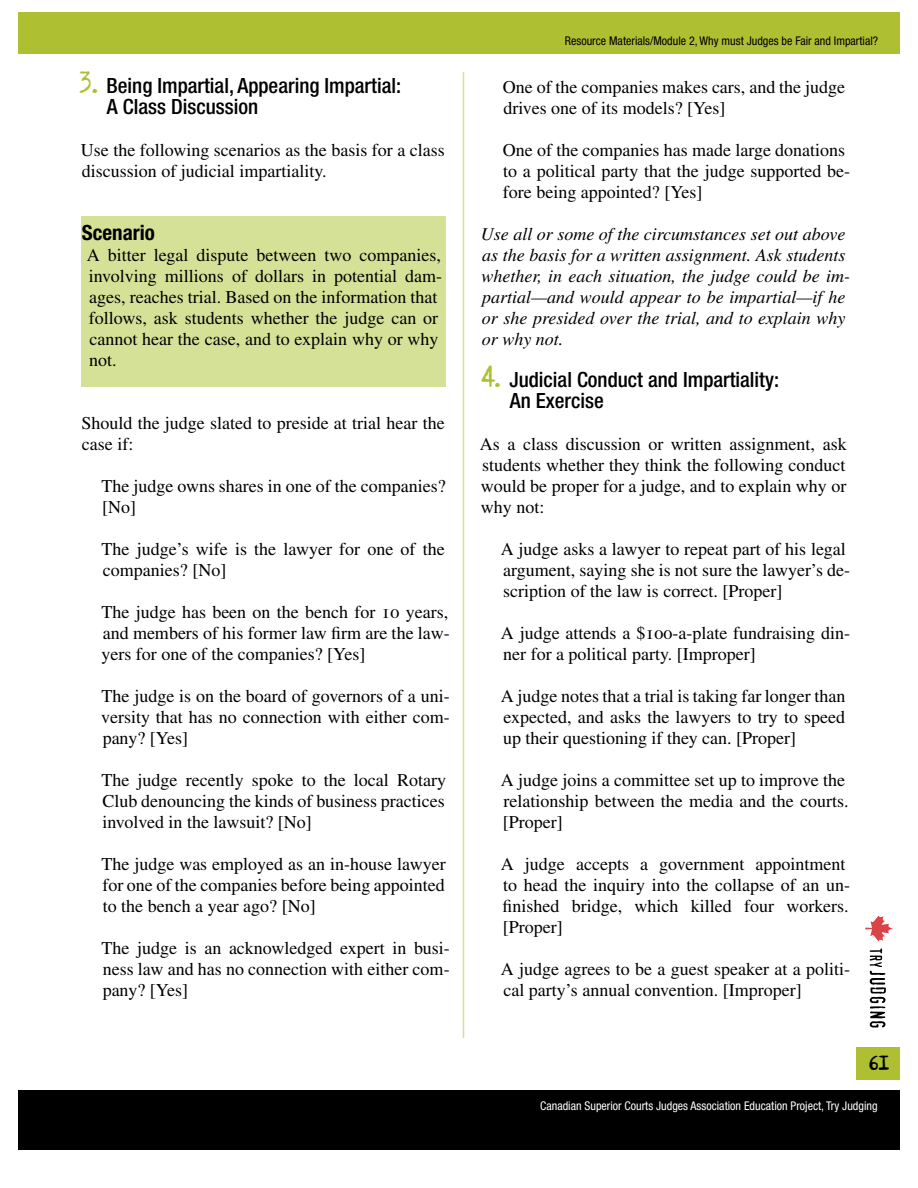
<style>
.page{position:relative;width:918px;height:1188px;background:#fff}
.page>*{position:absolute;margin:0;border:0;box-sizing:border-box;transform-origin:0 0}
.t1{font:500 condensed 21px/21px "Helvetica Neue Std";color:#000}
.t2{font:700 condensed 21px "Helvetica Neue Std";color:#000}
.t3{font:18px/21px "Times LT Std";color:#000}
.t4{font:italic 18px/21px "Times LT Std";color:#000}
.t5{font:18px "Adler accent";color:#000}
.t6{font:condensed 12px "Helvetica Neue Std";color:#fff}
.t7{font:condensed 12px "Helvetica Neue Std";color:#000}
.s1{font-family:"Adler accent";font-weight:400;font-stretch:normal;font-size:27px;color:#aec032}
</style>
<div class="page">
<div style="left:18px;top:12px;width:882px;height:42px;background:#aec032"></div>
<div style="left:18px;top:1090px;width:882px;height:60px;background:#000"></div>
<div style="left:856px;top:1047px;width:44px;height:33px;background:#aec032"></div>
<hr style="left:463px;top:72px;width:1px;height:966px;background:#d5e196">
<svg style="left:865px;top:915px;width:28px;height:27px"></svg>
<svg style="left:870px;top:948px;width:16px;height:80px"></svg>
<div style="left:81px;top:216px;width:365px;height:171px;background:#d5e196"></div>
<p class="t1" style="left:107px;top:75px;width:296px;text-indent:-27px"><span class="s1">3.</span> Being Impartial, Appearing Impartial:<br>A Class Discussion</p>
<p class="t3" style="left:81px;top:139px;width:365px">Use the following scenarios as the basis for a class discussion of judicial impartiality.</p>
<p class="t2" style="left:82px;top:220px;width:75px">Scenario</p>
<p class="t3" style="left:87px;top:244px;width:357px">A bitter legal dispute between two companies, involving millions of dollars in potential dam&shy;ages, reaches trial. Based on the information that follows, ask students whether the judge can or cannot hear the case, and to explain why or why not.</p>
<p class="t3" style="left:81px;top:412px;width:365px">Should the judge slated to preside at trial hear the case if:</p>
<p class="t3" style="left:102px;top:475px;width:346px">The judge owns shares in one of the companies? [No]</p>
<p class="t3" style="left:102px;top:538px;width:345px">The judge’s wife is the lawyer for one of the companies? [No]</p>
<p class="t3" style="left:101px;top:601px;width:350px;text-align:justify">The judge has been on the bench for 10 years, and members of his former law firm are the law&shy;yers for one of the companies? [Yes]</p>
<p class="t3" style="left:101px;top:685px;width:350px;text-align:justify">The judge is on the board of governors of a uni&shy;versity that has no connection with either com&shy;pany? [Yes]</p>
<p class="t3" style="left:102px;top:769px;width:346px;text-align:justify">The judge recently spoke to the local Rotary Club denouncing the kinds of business practices involved in the lawsuit? [No]</p>
<p class="t3" style="left:102px;top:853px;width:346px;text-align:justify">The judge was employed as an in-house lawyer for one of the companies before being appointed to the bench a year ago? [No]</p>
<p class="t3" style="left:102px;top:937px;width:350px;text-align:justify">The judge is an acknowledged expert in busi&shy;ness law and has no connection with either com&shy;pany? [Yes]</p>
<p class="t7" style="left:565px;top:34px;width:315px">Resource Materials/Module 2, Why must Judges be Fair and Impartial?</p>
<p class="t3" style="left:503px;top:76px;width:344px">One of the companies makes cars, and the judge drives one of its models? [Yes]</p>
<p class="t3" style="left:503px;top:139px;width:349px">One of the companies has made large donations to a political party that the judge supported be&shy;fore being appointed? [Yes]</p>
<p class="t4" style="left:481px;top:224px;width:371px">Use all or some of the circumstances set out above as the basis for a written assignment. Ask students whether, in each situation, the judge could be im&shy;partial—and would appear to be impartial—if he or she presided over the trial, and to explain why or why not.</p>
<p class="t1" style="left:510px;top:369px;width:271px;text-indent:-28px"><span class="s1">4.</span> Judicial Conduct and Impartiality:<br>An Exercise</p>
<p class="t3" style="left:480px;top:433px;width:368px;text-align:justify">As a class discussion or written assignment, ask students whether they think the following conduct would be proper for a judge, and to explain why or why not:</p>
<p class="t3" style="left:501px;top:538px;width:351px">A judge asks a lawyer to repeat part of his legal argument, saying she is not sure the lawyer’s de&shy;scription of the law is correct. [Proper]</p>
<p class="t3" style="left:501px;top:622px;width:351px">A judge attends a $100-a-plate fundraising din&shy;ner for a political party. [Improper]</p>
<p class="t3" style="left:501px;top:685px;width:346px;text-align:justify">A judge notes that a trial is taking far longer than expected, and asks the lawyers to try to speed up their questioning if they can. [Proper]</p>
<p class="t3" style="left:501px;top:769px;width:349px">A judge joins a committee set up to improve the relationship between the media and the courts. [Proper]</p>
<p class="t3" style="left:501px;top:853px;width:351px">A judge accepts a government appointment to head the inquiry into the collapse of an un&shy;finished bridge, which killed four workers. [Proper]</p>
<p class="t3" style="left:501px;top:958px;width:351px">A judge agrees to be a guest speaker at a politi&shy;cal party’s annual convention. [Improper]</p>
<p class="t5" style="left:869px;top:1055px;width:22px">61</p>
<p class="t6" style="left:540px;top:1099px;width:339px">Canadian Superior Courts Judges Association Education Project, Try Judging</p>
</div>
